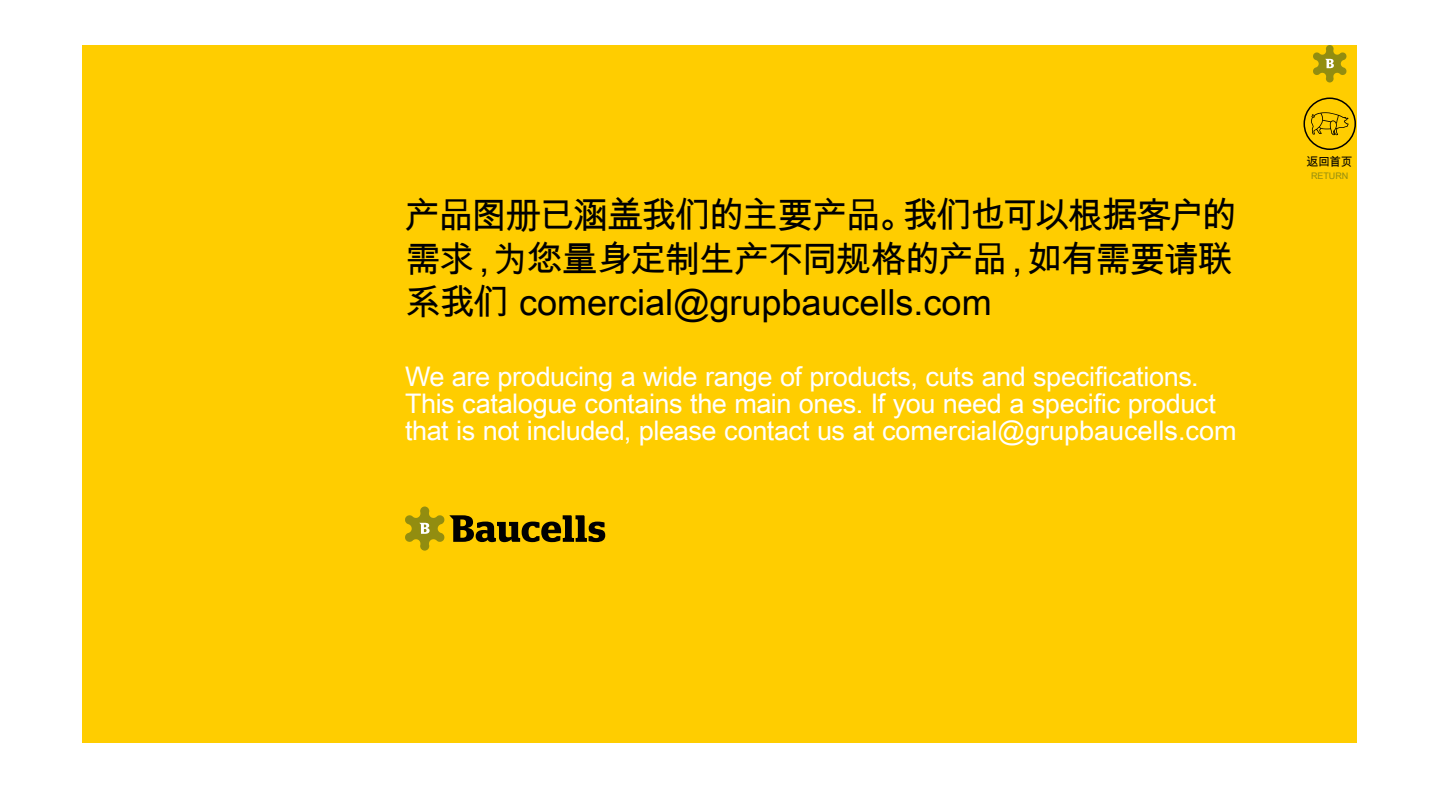
<style>
.page{position:relative;width:1440px;height:810px;background:#fff}
.page>*{position:absolute;margin:0;border:0;box-sizing:border-box;transform-origin:0 0}
.t1{font:36px/43.5px "Arial Unicode MS";letter-spacing:-.045em;color:#000}
.t2{font:27px/27px "Arial Unicode MS";letter-spacing:-.015em;color:#fff}
.t3{font:12px "Arial Unicode MS";color:#000}
.t4{font:9px "Arial Unicode MS";color:#928d10}
</style>
<div class="page">
<div style="left:82px;top:45px;width:1276px;height:697px;background:#ffcd00"></div>
<svg style="left:405px;top:507px;width:200px;height:44px"></svg>
<svg style="left:1311px;top:112px;width:38px;height:23px"></svg>
<div style="left:1304px;top:98px;width:52px;height:52px;border:2px solid #000;border-radius:50%"></div>
<svg style="left:1313px;top:45px;width:34px;height:37px"></svg>
<h1 class="t1" style="left:405px;top:193px;width:834px">产品图册已涵盖我们的主要产品。我们也可以根据客户的需求，为您量身定制生产不同规格的产品，如有需要请联系我们 comercial@grupbaucells.com</h1>
<p class="t2" style="left:405px;top:362px;width:833px">We are producing a wide range of products, cuts and specifications.<br>This catalogue contains the main ones. If you need a specific product that is not included, please contact us at comercial@grupbaucells.com</p>
<p class="t3" style="left:1307px;top:153px;width:48px">返回首页</p>
<p class="t4" style="left:1311px;top:169px;width:39px">RETURN</p>
</div>
